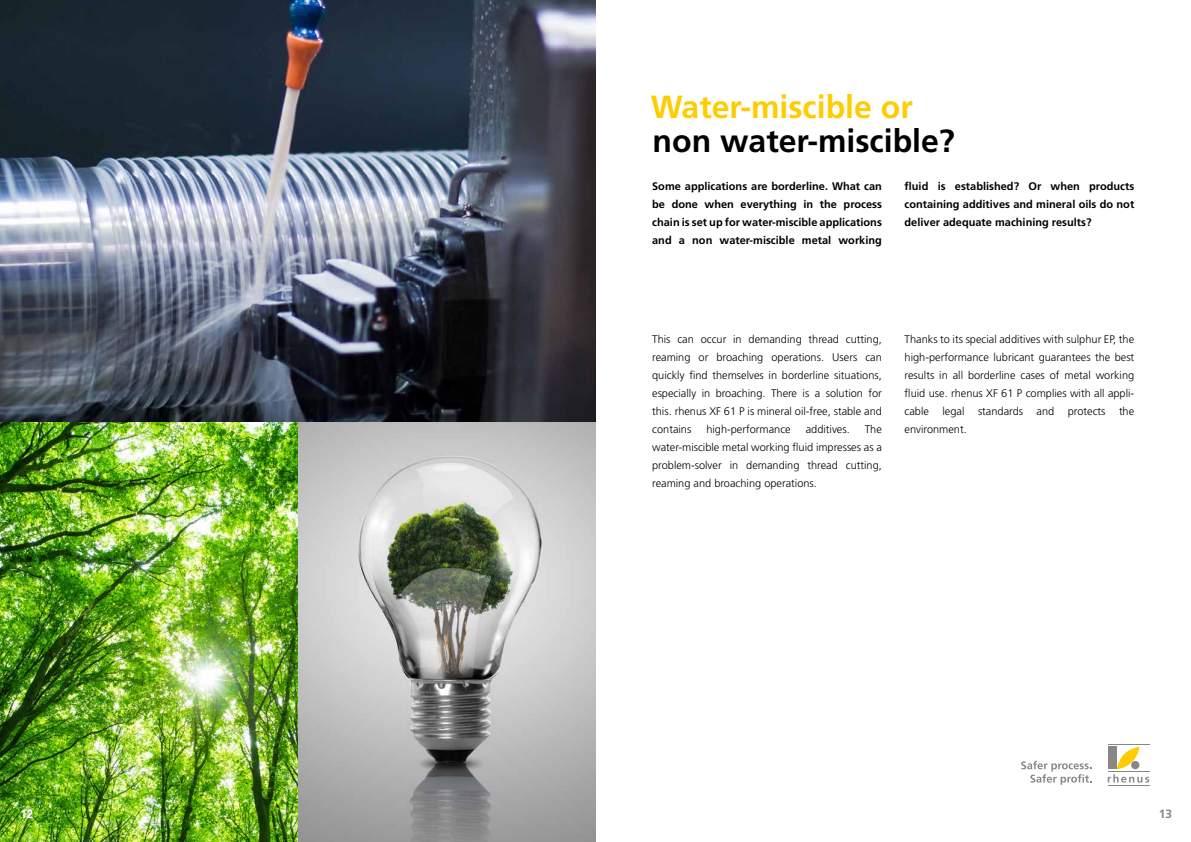
<style>
.page{position:relative;width:1191px;height:842px;background:#fff}
.page>*{position:absolute;margin:0;border:0;box-sizing:border-box;transform-origin:0 0}
.t1{font:700 32px "Frutiger LT Pro";color:#000}
.t2{font:700 32px "Frutiger LT Pro";color:#fc0}
.t3{font:700 12px "Frutiger LT Pro";color:#fff}
.t4{font:700 12px "Frutiger LT Pro";color:#878787}
.t5{font:300 11px/18px "Frutiger LT Pro";color:#000;text-align:justify}
.t6{font:700 11px/18px "Frutiger LT Pro";color:#000;text-align:justify}
</style>
<div class="page">
<img style="left:0;top:0;width:595px;height:842px">
<svg style="left:1107px;top:747px;width:42px;height:36px"></svg>
<div style="left:1107px;top:747px;width:9px;height:22px;background:#878787"></div>
<div style="left:1131px;top:761px;width:8px;height:8px;background:#878787;border-radius:50%"></div>
<hr style="left:1107px;top:744px;width:42px;height:1px;background:#878787">
<hr style="left:1107px;top:771px;width:42px;height:1px;background:#878787">
<hr style="left:1107px;top:785px;width:42px;height:1px;background:#878787">
<svg style="left:1021px;top:761px;width:70px;height:24px"></svg>
<h1 class="t2" style="left:651px;top:88px;width:263px">Water-miscible or</h1>
<h1 class="t1" style="left:652px;top:122px;width:304px">non water-miscible?</h1>
<p class="t6" style="left:652px;top:177px;width:231px">Some applications are borderline. What can be done when everything in the process chain is set up for water-miscible applications and a non water-miscible metal working</p>
<p class="t6" style="left:904px;top:177px;width:231px">fluid is established? Or when products containing additives and mineral oils do not deliver adequate machining results?</p>
<p class="t5" style="left:652px;top:331px;width:231px">This can occur in demanding thread cutting, reaming or broaching operations. Users can quickly find themselves in borderline situations, especially in broaching. There is a solution for this. rhenus XF 61 P is mineral oil-free, stable and contains</p>
<p class="t5" style="left:706px;top:421px;width:86px">high-performance</p>
<p class="t5" style="left:805px;top:421px;width:45px">additives.</p>
<p class="t5" style="left:652px;top:421px;width:231px;text-indent:212px">The water-miscible metal working fluid impresses as a problem-solver in demanding thread cutting, reaming and broaching operations.</p>
<p class="t5" style="left:904px;top:331px;width:231px">Thanks to its special additives with sulphur EP, the high-performance lubricant guarantees the best results in all borderline cases of metal working fluid use. rhenus XF 61 P complies with all appli&shy;cable legal standards and protects the environment.</p>
<p class="t3" style="left:20px;top:807px;width:15px">12</p>
<p class="t4" style="left:1158px;top:807px;width:15px">13</p>
</div>
